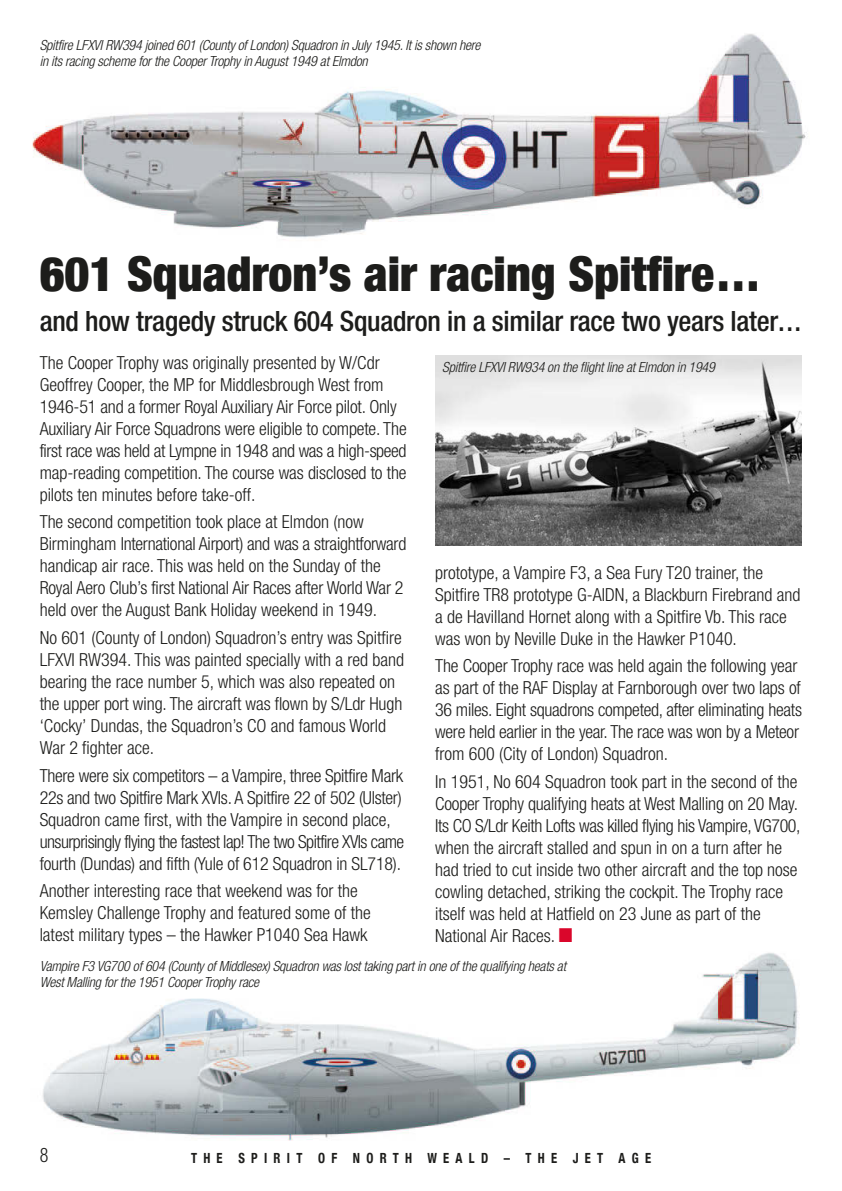
<style>
.page{position:relative;width:842px;height:1191px;background:#fff}
.page>*{position:absolute;margin:0;border:0;box-sizing:border-box;transform-origin:0 0}
.t1{font:900 condensed 48px "Helvetica Neue";color:#1d1d1b}
.t2{font:500 condensed 28px "Helvetica Neue";letter-spacing:-.01em;color:#1d1d1b}
.t3{font:300 condensed 20px "Helvetica Neue";color:#1d1d1b;scale:.9 1}
.t4{font:300 condensed 18px/22px "Helvetica Neue";color:#1d1d1b}
.t5{font:italic 300 condensed 14px/16px "Helvetica Neue";letter-spacing:-.015em;color:#1d1d1b}
.t6{font:700 condensed 14px "Helvetica Neue";letter-spacing:.5em;color:#1d1d1b;scale:.9 1}
.s1{color:#da062b}
</style>
<div class="page">
<img style="left:32px;top:34px;width:775px;height:204px">
<img style="left:42px;top:953px;width:756px;height:188px">
<img style="left:435px;top:356px;width:366px;height:190px">
<p class="t5" style="left:40px;top:38px;width:445px">Spitfire LFXVIRW394 joined 601 (County ofLondon) Squadron in July 1945.Itisshown here in itsracing scheme forthe CooperTrophy in August1949 atElmdon</p>
<h1 class="t1" style="left:40px;top:245px;width:721px">601 Squadron’s air racing Spitfire...</h1>
<p class="t2" style="left:40px;top:311px;width:763px">and how tragedy struck 604 Squadron in a similar race two years later...</p>
<p class="t4" style="left:40px;top:353px;width:368px">The Cooper Trophy was originally presented by W/Cdr Geoffrey Cooper, the MP for Middlesbrough West from 1946-51 and a former Royal Auxiliary Air Force pilot. Only Auxiliary Air Force Squadrons were eligible to compete. The first race was held at Lympne in 1948 and was a high-speed map-reading competition. The course was disclosed to the pilots ten minutes before take-off.</p>
<p class="t4" style="left:40px;top:512px;width:368px">The second competition took place at Elmdon (now Birmingham International Airport) and was a straightforward handicap air race. This was held on the Sunday of the Royal Aero Club’s first National Air Races after World War 2 held over the August Bank Holiday weekend in 1949.</p>
<p class="t4" style="left:40px;top:628px;width:366px">No 601 (County of London) Squadron’s entry was Spitfire LFXVI RW394. This was painted specially with a red band bearing the race number 5, which was also repeated on the upper port wing. The aircraft was flown by S/Ldr Hugh ‘Cocky’ Dundas, the Squadron’s CO and famous World War 2 fighter ace.</p>
<p class="t4" style="left:40px;top:766px;width:366px">There were six competitors – a Vampire, three Spitfire Mark 22s and two Spitfire Mark XVIs. A Spitfire 22 of 502 (Ulster)<br>Squadron came first, with the Vampire in second place, unsurprisingly flying the fastest lap! The two Spitfire XVIs came fourth (Dundas) and fifth (Yule of 612 Squadron in SL718).</p>
<p class="t4" style="left:40px;top:881px;width:332px">Another interesting race that weekend was for the<br>Kemsley Challenge Trophy and featured some of the latest military types – the Hawker P1040 Sea Hawk</p>
<p class="t5" style="left:442px;top:360px;width:277px">Spitfire LFXVIRW934 on the flightline atElmdon in 1949</p>
<p class="t4" style="left:435px;top:562px;width:367px">prototype, a Vampire F3, a Sea Fury T20 trainer, the Spitfire TR8 prototype G-AIDN, a Blackburn Firebrand and a de Havilland Hornet along with a Spitfire Vb. This race was won by Neville Duke in the Hawker P1040.</p>
<p class="t4" style="left:435px;top:656px;width:368px">The Cooper Trophy race was held again the following year as part of the RAF Display at Farnborough over two laps of 36 miles. Eight squadrons competed, after eliminating heats were held earlier in the year. The race was won by a Meteor from 600 (City of London) Squadron.</p>
<p class="t4" style="left:435px;top:772px;width:367px">In 1951, No 604 Squadron took part in the second of the Cooper Trophy qualifying heats at West Malling on 20 May.<br>Its CO S/Ldr Keith Lofts was killed flying his Vampire, VG700, when the aircraft stalled and spun in on a turn after he had tried to cut inside two other aircraft and the top nose cowling detached, striking the cockpit. The Trophy race itself was held at Hatfield on 23 June as part of the National Air Races. <span class="s1">■</span></p>
<p class="t5" style="left:40px;top:959px;width:530px">Vampire F3 VG700 of604 (County ofMiddlesex) Squadron waslosttaking partin one ofthe qualifying heatsat<br>WestMalling forthe 1951 CooperTrophy race</p>
<p class="t3" style="left:40px;top:1147px;width:11px">8</p>
<p class="t6" style="left:191px;top:1149px;width:513px">THE SPIRIT OF NORTH WEALD – THE JET AGE</p>
</div>
